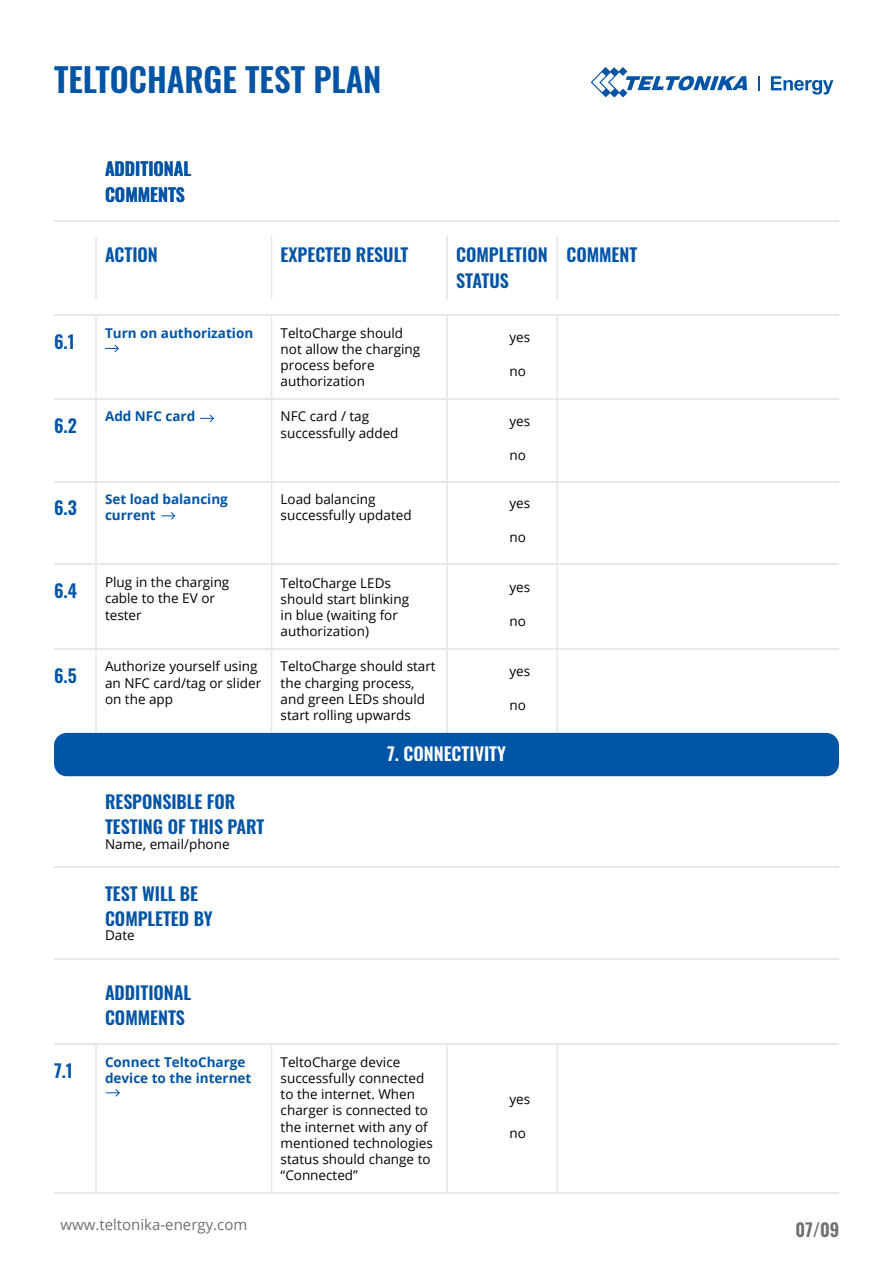
<style>
.page{position:relative;width:893px;height:1263px;background:#fff}
.page>*{position:absolute;margin:0;border:0;box-sizing:border-box;transform-origin:0 0}
.t1{font:33px "Oswald";color:#0054a6}
.t2{font:18px/25.5px "Oswald";color:#0054a6}
.t3{font:18px "Oswald";color:#fff}
.t4{font:18px "Oswald";color:#707070}
.t5{font:15px "Open Sans";color:#707070}
.t6{font:13.5px/16.2px "Open Sans";color:#000}
.t7{font:700 13.5px/16.2px "Open Sans";color:#0054a6}
</style>
<div class="page">
<svg style="left:758px;top:76px;width:2px;height:14px"></svg>
<svg style="left:591px;top:67px;width:156px;height:31px"></svg>
<svg style="left:771px;top:76px;width:62px;height:19px"></svg>
<hr style="left:54px;top:314px;width:785px;height:2px;background:#e6e8e8">
<hr style="left:446px;top:315px;width:2px;height:434px;background:#e5e8e8">
<hr style="left:557px;top:315px;width:1px;height:434px;background:#e5e8e8">
<hr style="left:271px;top:315px;width:1px;height:434px;background:#e5e8e8">
<hr style="left:95px;top:315px;width:2px;height:434px;background:#e5e8e8">
<hr style="left:446px;top:236px;width:2px;height:64px;background:#e5e8e8">
<hr style="left:557px;top:236px;width:1px;height:64px;background:#e5e8e8">
<hr style="left:271px;top:236px;width:1px;height:64px;background:#e5e8e8">
<hr style="left:54px;top:398px;width:785px;height:1px;background:#e6e8e8">
<hr style="left:95px;top:236px;width:2px;height:64px;background:#e5e8e8">
<hr style="left:54px;top:220px;width:785px;height:1px;background:#e6e8e8">
<svg style="left:105px;top:344px;width:14px;height:9px"></svg>
<svg style="left:200px;top:414px;width:14px;height:8px"></svg>
<hr style="left:54px;top:481px;width:785px;height:2px;background:#e6e8e8">
<svg style="left:161px;top:512px;width:15px;height:8px"></svg>
<hr style="left:54px;top:564px;width:785px;height:1px;background:#e6e8e8">
<hr style="left:54px;top:648px;width:785px;height:1px;background:#e6e8e8">
<div style="left:54px;top:733px;width:785px;height:43px;background:#0054a6;border-radius:13px"></div>
<hr style="left:54px;top:867px;width:785px;height:1px;background:#e6e8e8">
<hr style="left:54px;top:958px;width:785px;height:2px;background:#e6e8e8">
<hr style="left:54px;top:1043px;width:785px;height:1px;background:#e6e8e8">
<hr style="left:446px;top:1044px;width:2px;height:149px;background:#e5e8e8">
<hr style="left:557px;top:1044px;width:1px;height:149px;background:#e5e8e8">
<hr style="left:271px;top:1044px;width:1px;height:149px;background:#e5e8e8">
<hr style="left:95px;top:1044px;width:2px;height:149px;background:#e5e8e8">
<svg style="left:106px;top:1089px;width:14px;height:8px"></svg>
<hr style="left:54px;top:1192px;width:785px;height:1px;background:#e6e8e8">
<h1 class="t1" style="left:54px;top:51px;width:329px">TELTOCHARGE TEST PLAN</h1>
<h2 class="t2" style="left:105px;top:154px;width:88px">ADDITIONAL<br>COMMENTS</h2>
<h2 class="t2" style="left:105px;top:241px;width:54px">ACTION</h2>
<h2 class="t2" style="left:281px;top:241px;width:129px">EXPECTED RESULT</h2>
<h2 class="t2" style="left:456px;top:241px;width:93px">COMPLETION<br>STATUS</h2>
<h2 class="t2" style="left:566px;top:241px;width:72px">COMMENT</h2>
<p class="t7" style="left:105px;top:325px;width:150px">Turn on authorization</p>
<p class="t6" style="left:281px;top:324px;width:141px">TeltoCharge should not allow the charging process before authorization</p>
<h2 class="t2" style="left:54px;top:327px;width:22px">6.1</h2>
<p class="t6" style="left:509px;top:329px;width:22px">yes</p>
<p class="t6" style="left:509px;top:363px;width:18px">no</p>
<h2 class="t2" style="left:54px;top:411px;width:24px">6.2</h2>
<p class="t6" style="left:281px;top:408px;width:119px">NFC card / tag successfully added</p>
<p class="t7" style="left:105px;top:408px;width:92px">Add NFC card</p>
<h2 class="t2" style="left:54px;top:493px;width:24px">6.3</h2>
<p class="t6" style="left:281px;top:490px;width:133px">Load balancing successfully updated</p>
<p class="t7" style="left:105px;top:490px;width:124px">Set load balancing current</p>
<p class="t6" style="left:105px;top:574px;width:126px">Plug in the charging cable to the EV or tester</p>
<h2 class="t2" style="left:54px;top:577px;width:25px">6.4</h2>
<p class="t6" style="left:281px;top:574px;width:130px">TeltoCharge LEDs should start blinking in blue (waiting for authorization)</p>
<p class="t6" style="left:105px;top:658px;width:158px">Authorize yourself using an NFC card/tag or slider on the app</p>
<h2 class="t2" style="left:54px;top:661px;width:24px">6.5</h2>
<p class="t6" style="left:281px;top:658px;width:157px">TeltoCharge should start the charging process, and green LEDs should start rolling upwards</p>
<p class="t6" style="left:509px;top:412px;width:22px">yes</p>
<p class="t6" style="left:509px;top:447px;width:18px">no</p>
<p class="t6" style="left:509px;top:495px;width:22px">yes</p>
<p class="t6" style="left:509px;top:529px;width:18px">no</p>
<p class="t6" style="left:509px;top:578px;width:22px">yes</p>
<p class="t6" style="left:509px;top:612px;width:18px">no</p>
<p class="t6" style="left:509px;top:662px;width:22px">yes</p>
<p class="t6" style="left:509px;top:697px;width:18px">no</p>
<h2 class="t2" style="left:105px;top:787px;width:161px">RESPONSIBLE FOR<br>TESTING OF THIS PART</h2>
<p class="t6" style="left:105px;top:835px;width:126px">Name, email/phone</p>
<h2 class="t2" style="left:105px;top:879px;width:109px">TEST WILL BE<br>COMPLETED BY</h2>
<p class="t6" style="left:105px;top:927px;width:31px">Date</p>
<h2 class="t3" style="left:387px;top:738px;width:120px">7. CONNECTIVITY</h2>
<h2 class="t2" style="left:54px;top:1056px;width:20px">7.1</h2>
<h2 class="t2" style="left:105px;top:978px;width:88px">ADDITIONAL<br>COMMENTS</h2>
<p class="t7" style="left:105px;top:1053px;width:148px">Connect TeltoCharge device to the internet</p>
<p class="t5" style="left:60px;top:1214px;width:188px">www.teltonika-energy.com</p>
<p class="t6" style="left:281px;top:1053px;width:154px">TeltoCharge device successfully connected to the internet. When charger is connected to the internet with any of mentioned technologies status should change to “Connected”</p>
<p class="t6" style="left:509px;top:1090px;width:22px">yes</p>
<p class="t6" style="left:509px;top:1124px;width:18px">no</p>
<h2 class="t4" style="left:795px;top:1213px;width:46px">07/09</h2>
</div>
